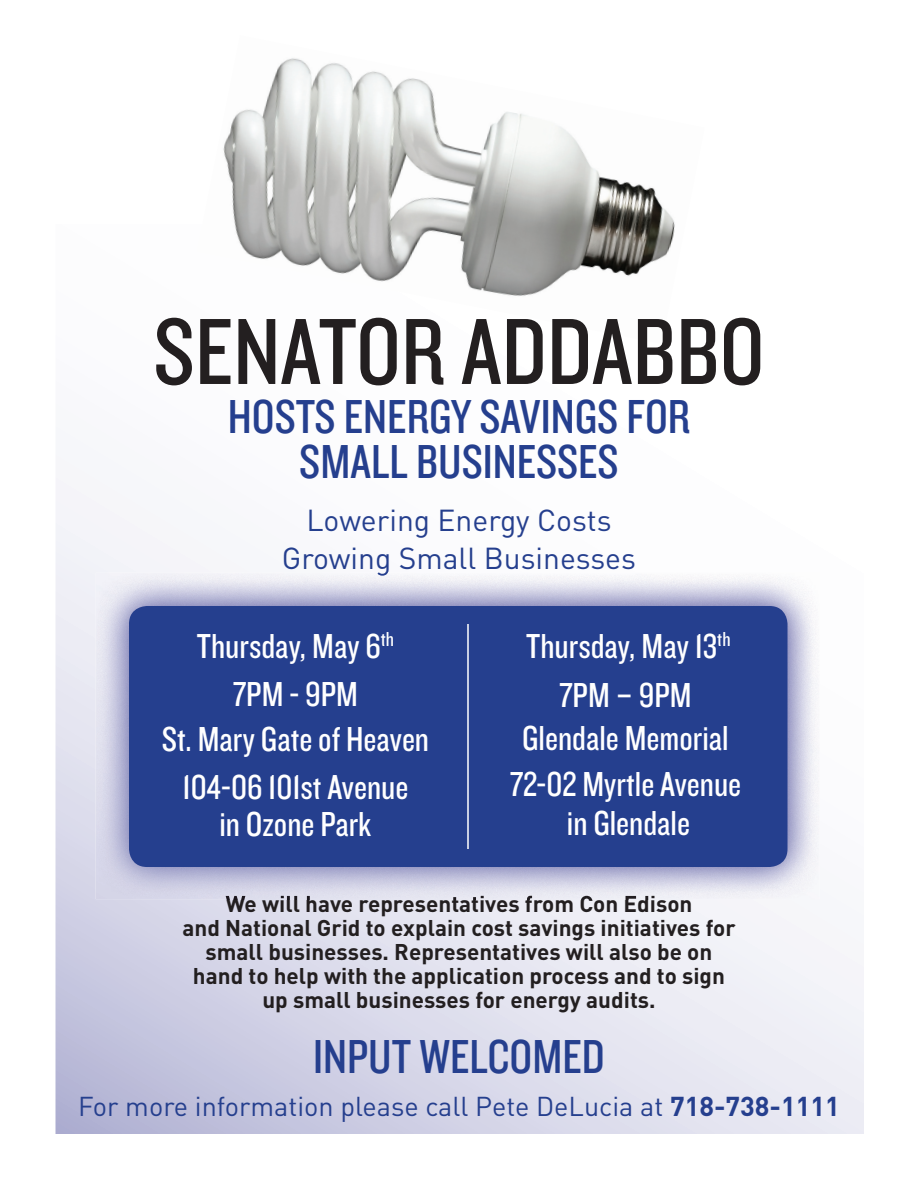
<style>
.page{position:relative;width:918px;height:1188px;background:#fff}
.page>*{position:absolute;margin:0;border:0;box-sizing:border-box;transform-origin:0 0}
.t1{font:97.5px "Knockout HTF29 Junior Liteweight";color:#231f20}
.t2{font:49.5px/45px "Knockout HTF29 Junior Liteweight";color:#253f8e;text-align:center}
.t3{font:36px/47px "Knockout HTF29 Junior Liteweight";color:#fff;text-align:center}
.t4{font:30px/37.5px "DIN";color:#253f8e;text-align:center}
.t5{font:27px "DIN";color:#253f8e}
.t6{font:700 22.5px/24px "DIN";color:#231f20;text-align:center}
.s1{font-weight:700}
</style>
<div class="page">
<svg style="left:56px;top:478px;width:808px;height:656px"></svg>
<div style="left:284px;top:547px;width:350px;height:26px;background:#fbfbfd"></div>
<div style="left:226px;top:899px;width:466px;height:17px;background:linear-gradient(to right,#ddddec,#f4f4f9)"></div>
<img style="left:223px;top:58px;width:452px;height:238px">
<img style="left:96px;top:573px;width:724px;height:326px">
<img style="left:284px;top:573px;width:350px;height:3px">
<img style="left:226px;top:896px;width:466px;height:3px">
<div style="left:129px;top:606px;width:659px;height:261px;background:#253f8e;border-radius:18px"></div>
<hr style="left:467px;top:624px;width:2px;height:225px;background:#fff">
<h1 class="t1" style="left:153px;top:302px;width:613px">SENATOR ADDABBO</h1>
<h2 class="t2" style="left:228px;top:396px;width:464px">HOSTS ENERGY SAVINGS FOR<br>SMALL BUSINESSES</h2>
<h3 class="t4" style="left:282px;top:501px;width:356px">Lowering Energy Costs<br>Growing Small Businesses</h3>
<h3 class="t3" style="left:162px;top:623px;width:269px">Thursday, May 6<sup>th<br></sup>7PM - 9PM<br>St. Mary Gate of Heaven<br>104-06 101st Avenue</h3>
<h3 class="t3" style="left:219px;top:802px;width:154px">in Ozone Park</h3>
<h3 class="t3" style="left:526px;top:622px;width:206px;line-height:49.2px">Thursday, May 13<sup>th<br></sup>7PM – 9PM</h3>
<h3 class="t3" style="left:510px;top:716px;width:233px;line-height:46.2px">Glendale Memorial<br>72-02 Myrtle Avenue</h3>
<h3 class="t3" style="left:567px;top:801px;width:125px">in Glendale</h3>
<p class="t6" style="left:182px;top:891px;width:555px">We will have representatives from Con Edison<br>and National Grid to explain cost savings initiatives for small businesses. Representatives will also be on hand to help with the application process and to sign up small businesses for energy audits.</p>
<h2 class="t2" style="left:313px;top:1036px;width:293px">INPUT WELCOMED</h2>
<p class="t5" style="left:78px;top:1089px;width:763px">For more information please call Pete DeLucia at <span class="s1">718-738-1111</span></p>
</div>
